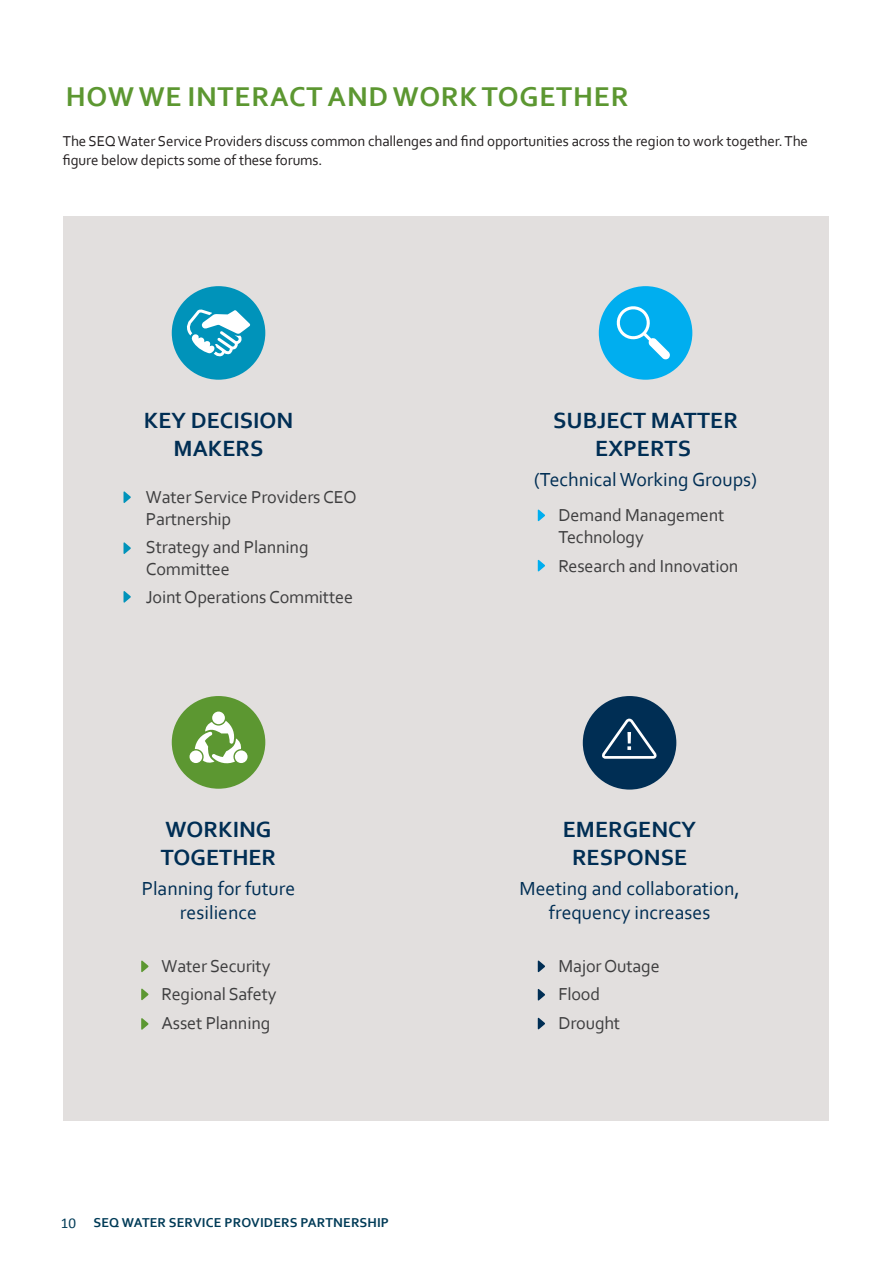
<style>
.page{position:relative;width:893px;height:1263px;background:#fff}
.page>*{position:absolute;margin:0;border:0;box-sizing:border-box;transform-origin:0 0}
.SECTION_HEADER{font:700 28.5px "Corbel";letter-spacing:.025em;color:#5c9731}
.t1{font:700 23.1px/27.8px "Corbel";color:#002e54;text-align:center}
.t2{font:19.8px/23.7px "Corbel";color:#002e54;text-align:center}
.t3{font:18.15px/28.3px "Corbel";letter-spacing:-.01em;color:#3e3e3f}
.Body_Text{font:15px/18.8px "Corbel";letter-spacing:-.01em;color:#231f20}
.t4{font:700 13.5px "Corbel";letter-spacing:.01em;color:#003b57}
.s1{font-family:"Calibri";font-weight:400;font-size:15px}
</style>
<div class="page">
<div style="left:63px;top:216px;width:765px;height:905px;background:#e2dfde"></div>
<svg style="left:124px;top:491px;width:7px;height:12px"></svg>
<svg style="left:124px;top:542px;width:7px;height:12px"></svg>
<svg style="left:141px;top:960px;width:8px;height:12px"></svg>
<svg style="left:538px;top:960px;width:7px;height:12px"></svg>
<svg style="left:538px;top:989px;width:7px;height:12px"></svg>
<svg style="left:538px;top:1017px;width:7px;height:13px"></svg>
<svg style="left:141px;top:988px;width:8px;height:12px"></svg>
<svg style="left:141px;top:1018px;width:8px;height:12px"></svg>
<svg style="left:538px;top:509px;width:7px;height:12px"></svg>
<svg style="left:538px;top:559px;width:7px;height:13px"></svg>
<div style="left:172px;top:286px;width:93px;height:94px;background:#0093ba;border-radius:50%"></div>
<div style="left:599px;top:286px;width:93px;height:94px;background:#00aeef;border-radius:50%"></div>
<svg style="left:616px;top:306px;width:54px;height:54px"></svg>
<div style="left:172px;top:696px;width:93px;height:93px;background:#5c9731;border-radius:50%"></div>
<svg style="left:187px;top:309px;width:64px;height:47px"></svg>
<div style="left:583px;top:696px;width:93px;height:93px;background:#002e54;border-radius:50%"></div>
<svg style="left:602px;top:719px;width:55px;height:40px"></svg>
<div style="left:190px;top:750px;width:12px;height:13px;background:#fff;border-radius:50%"></div>
<svg style="left:235px;top:750px;width:13px;height:13px"></svg>
<svg style="left:195px;top:721px;width:47px;height:43px"></svg>
<div style="left:212px;top:711px;width:13px;height:13px;background:#fff;border-radius:50%"></div>
<svg style="left:124px;top:591px;width:7px;height:12px"></svg>
<p class="SECTION_HEADER" style="left:66px;top:79px;width:564px">HOW WE INTERACT AND WORK TOGETHER</p>
<p class="Body_Text" style="left:63px;top:131px;width:747px">The SEQ Water Service Providers discuss common challenges and find opportunities across the region to work together. The figure below depicts some of these forums.</p>
<p class="t1" style="left:144px;top:406px;width:151px">KEY DECISION<br>MAKERS</p>
<p class="t3" style="left:146px;top:485px;width:212px;line-height:21.8px">Water Service Providers CEO<br>Partnership</p>
<p class="t3" style="left:146px;top:536px;width:164px;line-height:21.8px">Strategy and Planning<br>Committee</p>
<p class="t3" style="left:146px;top:583px;width:209px">Joint Operations Committee</p>
<p class="t1" style="left:161px;top:815px;width:117px;text-align:left">WORKING<br>TOGETHER</p>
<p class="t2" style="left:142px;top:876px;width:155px">Planning for future resilience</p>
<p class="t3" style="left:162px;top:951px;width:116px">Water Security<br>Regional Safety<br>Asset Planning</p>
<p class="t4" style="left:61px;top:1214px;width:330px"><span class="s1">10</span> SEQ WATER SERVICE PROVIDERS PARTNERSHIP</p>
<p class="t1" style="left:553px;top:406px;width:186px">SUBJECT MATTER<br>EXPERTS</p>
<p class="t2" style="left:534px;top:467px;width:225px">(Technical Working Groups)</p>
<p class="t3" style="left:558px;top:504px;width:168px;line-height:21.8px">Demand Management<br>Technology</p>
<p class="t3" style="left:558px;top:551px;width:182px">Research and Innovation</p>
<p class="t1" style="left:563px;top:815px;width:135px">EMERGENCY<br>RESPONSE</p>
<p class="t2" style="left:519px;top:876px;width:222px">Meeting and collaboration, frequency increases</p>
<p class="t3" style="left:558px;top:951px;width:103px">Major Outage<br>Flood<br>Drought</p>
</div>
